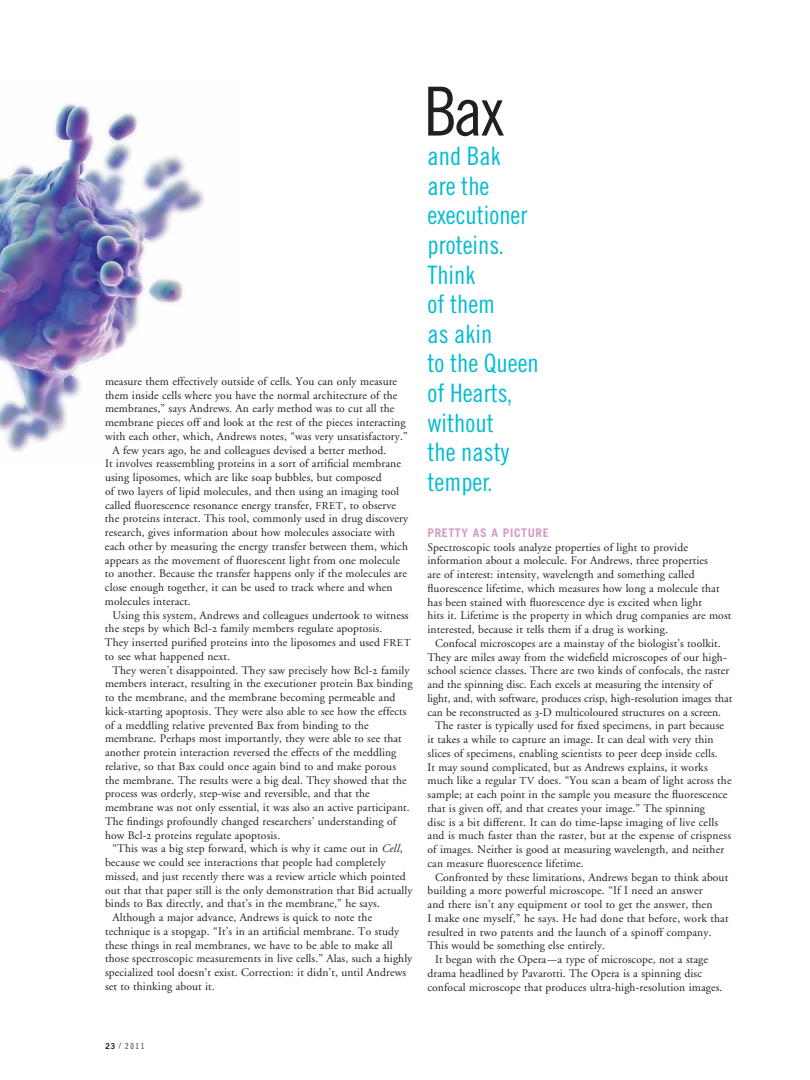
<style>
.page{position:relative;width:810px;height:1080px;background:#fff}
.page>*{position:absolute;margin:0;border:0;box-sizing:border-box;transform-origin:0 0}
.t1{font:67.62px "Trade Gothic Cond Eighteen";color:#231f20}
.t2{font:25.38px/29.6px "Trade Gothic Cond Eighteen";color:#00bcd3}
.t3{font:700 11.88px "Trade Gothic";letter-spacing:.05em;color:#d29ac5}
.t4{font:11.5px "Adobe Garamond";letter-spacing:.01em;color:#231f20}
.t5{font:8.12px "Trade Gothic Cond Eighteen";color:#231f20}
.s1{font-size:10.62px}
.s2{font-family:"Adobe Garamond Exp"}
.s3{font-style:italic}
.s4{font-family:"Trade Gothic Bold Two"}
.s5{font-family:"Interstate";font-weight:300;font-size:6.88px}
</style>
<div class="page">
<img style="left:0;top:102px;width:204px;height:350px">
<p class="t4" style="left:105px;top:375px;width:294px">measure them effectively outside of cells. You can only measure</p>
<p class="t4" style="left:105px;top:389px;width:294px">them inside cells where you have the normal architecture of the</p>
<p class="t4" style="left:105px;top:403px;width:291px">membranes,” says Andrews. An early method was to cut all the</p>
<p class="t4" style="left:105px;top:416px;width:302px">membrane pieces off and look at the rest of the pieces interacting</p>
<p class="t4" style="left:105px;top:430px;width:304px">with each other, which, Andrews notes, “was very unsatisfactory.”</p>
<p class="t4" style="left:113px;top:444px;width:276px">A few years ago, he and colleagues devised a better method.</p>
<p class="t4" style="left:105px;top:458px;width:297px">It involves reassembling proteins in a sort of artificial membrane</p>
<p class="t4" style="left:105px;top:471px;width:278px">using liposomes, which are like soap bubbles, but composed</p>
<p class="t4" style="left:105px;top:485px;width:296px">of two layers of lipid molecules, and then using an imaging tool</p>
<p class="t4" style="left:105px;top:499px;width:293px">called fluorescence resonance energy transfer, <span class="s1">FRET</span>, to observe</p>
<p class="t4" style="left:105px;top:513px;width:305px">the proteins interact. This tool, commonly used in drug discovery</p>
<p class="t4" style="left:105px;top:526px;width:292px">research, gives information about how molecules associate with</p>
<p class="t4" style="left:105px;top:540px;width:305px">each other by measuring the energy transfer between them, which</p>
<p class="t4" style="left:105px;top:554px;width:297px">appears as the movement of fluorescent light from one molecule</p>
<p class="t4" style="left:105px;top:568px;width:304px">to another. Because the transfer happens only if the molecules are</p>
<p class="t4" style="left:105px;top:581px;width:289px">close enough together, it can be used to track where and when</p>
<p class="t4" style="left:105px;top:595px;width:87px">molecules interact.</p>
<p class="t4" style="left:113px;top:609px;width:298px">Using this system, Andrews and colleagues undertook to witness</p>
<p class="t4" style="left:105px;top:623px;width:279px">the steps by which Bcl-<span class="s2">2</span> family members regulate apoptosis.</p>
<p class="t4" style="left:105px;top:636px;width:307px">They inserted purified proteins into the liposomes and used <span class="s1">FRET</span></p>
<p class="t4" style="left:105px;top:650px;width:127px">to see what happened next.</p>
<p class="t4" style="left:112px;top:664px;width:299px">They weren’t disappointed. They saw precisely how Bcl-<span class="s2">2</span> family</p>
<p class="t4" style="left:105px;top:678px;width:309px">members interact, resulting in the executioner protein Bax binding</p>
<p class="t4" style="left:105px;top:691px;width:292px">to the membrane, and the membrane becoming permeable and</p>
<p class="t4" style="left:105px;top:705px;width:303px">kick-starting apoptosis. They were also able to see how the effects</p>
<p class="t4" style="left:105px;top:719px;width:265px">of a meddling relative prevented Bax from binding to the</p>
<p class="t4" style="left:105px;top:733px;width:298px">membrane. Perhaps most importantly, they were able to see that</p>
<p class="t4" style="left:105px;top:746px;width:293px">another protein interaction reversed the effects of the meddling</p>
<p class="t4" style="left:105px;top:760px;width:293px">relative, so that Bax could once again bind to and make porous</p>
<p class="t4" style="left:105px;top:774px;width:303px">the membrane. The results were a big deal. They showed that the</p>
<p class="t4" style="left:105px;top:788px;width:266px">process was orderly, step-wise and reversible, and that the</p>
<p class="t4" style="left:105px;top:801px;width:306px">membrane was not only essential, it was also an active participant.</p>
<p class="t4" style="left:105px;top:815px;width:293px">The findings profoundly changed researchers’ understanding of</p>
<p class="t4" style="left:105px;top:829px;width:177px">how Bcl-<span class="s2">2</span> proteins regulate apoptosis.</p>
<p class="t4" style="left:113px;top:843px;width:292px">“This was a big step forward, which is why it came out in <span class="s3">Cell</span>,</p>
<p class="t4" style="left:105px;top:856px;width:282px">because we could see interactions that people had completely</p>
<p class="t4" style="left:105px;top:870px;width:302px">missed, and just recently there was a review article which pointed</p>
<p class="t4" style="left:105px;top:884px;width:309px">out that that paper still is the only demonstration that Bid actually</p>
<p class="t4" style="left:105px;top:898px;width:276px">binds to Bax directly, and that’s in the membrane,” he says.</p>
<p class="t4" style="left:113px;top:911px;width:261px">Although a major advance, Andrews is quick to note the</p>
<p class="t4" style="left:105px;top:925px;width:296px">technique is a stopgap. “It’s in an artificial membrane. To study</p>
<p class="t4" style="left:105px;top:939px;width:289px">these things in real membranes, we have to be able to make all</p>
<p class="t4" style="left:105px;top:953px;width:309px">those spectroscopic measurements in live cells.” Alas, such a highly</p>
<p class="t4" style="left:105px;top:966px;width:303px">specialized tool doesn’t exist. Correction: it didn’t, until Andrews</p>
<p class="t4" style="left:105px;top:980px;width:111px">set to thinking about it.</p>
<p class="t1" style="left:424px;top:71px;width:82px">Bax</p>
<p class="t2" style="left:428px;top:141px;width:113px">and Bak<br>are the executioner proteins.<br>Think<br>of them<br>as akin<br>to the Queen of Hearts, without<br>the nasty temper.</p>
<p class="t3" style="left:428px;top:525px;width:123px">PRETTY AS A PICTURE</p>
<p class="t4" style="left:428px;top:541px;width:262px">Spectroscopic tools analyze properties of light to provide</p>
<p class="t4" style="left:428px;top:555px;width:282px">information about a molecule. For Andrews, three properties</p>
<p class="t4" style="left:428px;top:568px;width:269px">are of interest: intensity, wavelength and something called</p>
<p class="t4" style="left:428px;top:582px;width:294px">fluorescence lifetime, which measures how long a molecule that</p>
<p class="t4" style="left:428px;top:596px;width:276px">has been stained with fluorescence dye is excited when light</p>
<p class="t4" style="left:428px;top:610px;width:305px">hits it. Lifetime is the property in which drug companies are most</p>
<p class="t4" style="left:428px;top:623px;width:242px">interested, because it tells them if a drug is working.</p>
<p class="t4" style="left:435px;top:637px;width:287px">Confocal microscopes are a mainstay of the biologist’s toolkit.</p>
<p class="t4" style="left:428px;top:651px;width:301px">They are miles away from the widefield microscopes of our high-</p>
<p class="t4" style="left:428px;top:665px;width:304px">school science classes. There are two kinds of confocals, the raster</p>
<p class="t4" style="left:428px;top:678px;width:286px">and the spinning disc. Each excels at measuring the intensity of</p>
<p class="t4" style="left:428px;top:692px;width:306px">light, and, with software, produces crisp, high-resolution images that</p>
<p class="t4" style="left:428px;top:706px;width:295px">can be reconstructed as <span class="s2">3</span>-D multicoloured structures on a screen.</p>
<p class="t4" style="left:435px;top:720px;width:291px">The raster is typically used for fixed specimens, in part because</p>
<p class="t4" style="left:428px;top:733px;width:288px">it takes a while to capture an image. It can deal with very thin</p>
<p class="t4" style="left:428px;top:747px;width:292px">slices of specimens, enabling scientists to peer deep inside cells.</p>
<p class="t4" style="left:428px;top:761px;width:282px">It may sound complicated, but as Andrews explains, it works</p>
<p class="t4" style="left:428px;top:775px;width:306px">much like a regular <span class="s1">TV</span> does. “You scan a beam of light across the</p>
<p class="t4" style="left:428px;top:788px;width:302px">sample; at each point in the sample you measure the fluorescence</p>
<p class="t4" style="left:428px;top:802px;width:279px">that is given off, and that creates your image.” The spinning</p>
<p class="t4" style="left:428px;top:816px;width:292px">disc is a bit different. It can do time-lapse imaging of live cells</p>
<p class="t4" style="left:428px;top:830px;width:305px">and is much faster than the raster, but at the expense of crispness</p>
<p class="t4" style="left:428px;top:843px;width:298px">of images. Neither is good at measuring wavelength, and neither</p>
<p class="t4" style="left:428px;top:857px;width:158px">can measure fluorescence lifetime.</p>
<p class="t4" style="left:435px;top:871px;width:295px">Confronted by these limitations, Andrews began to think about</p>
<p class="t4" style="left:428px;top:885px;width:277px">building a more powerful microscope. “If I need an answer</p>
<p class="t4" style="left:428px;top:898px;width:286px">and there isn’t any equipment or tool to get the answer, then</p>
<p class="t4" style="left:428px;top:912px;width:303px">I make one myself,” he says. He had done that before, work that</p>
<p class="t4" style="left:428px;top:926px;width:286px">resulted in two patents and the launch of a spinoff company.</p>
<p class="t4" style="left:428px;top:940px;width:179px">This would be something else entirely.</p>
<p class="t4" style="left:435px;top:953px;width:275px">It began with the Opera—a type of microscope, not a stage</p>
<p class="t4" style="left:427px;top:967px;width:276px">drama headlined by Pavarotti. The Opera is a spinning disc</p>
<p class="t4" style="left:427px;top:981px;width:297px">confocal microscope that produces ultra-high-resolution images.</p>
<p class="t5" style="left:105px;top:1041px;width:41px"><span class="s4">23</span> <span class="s5">/</span> 2011</p>
</div>
